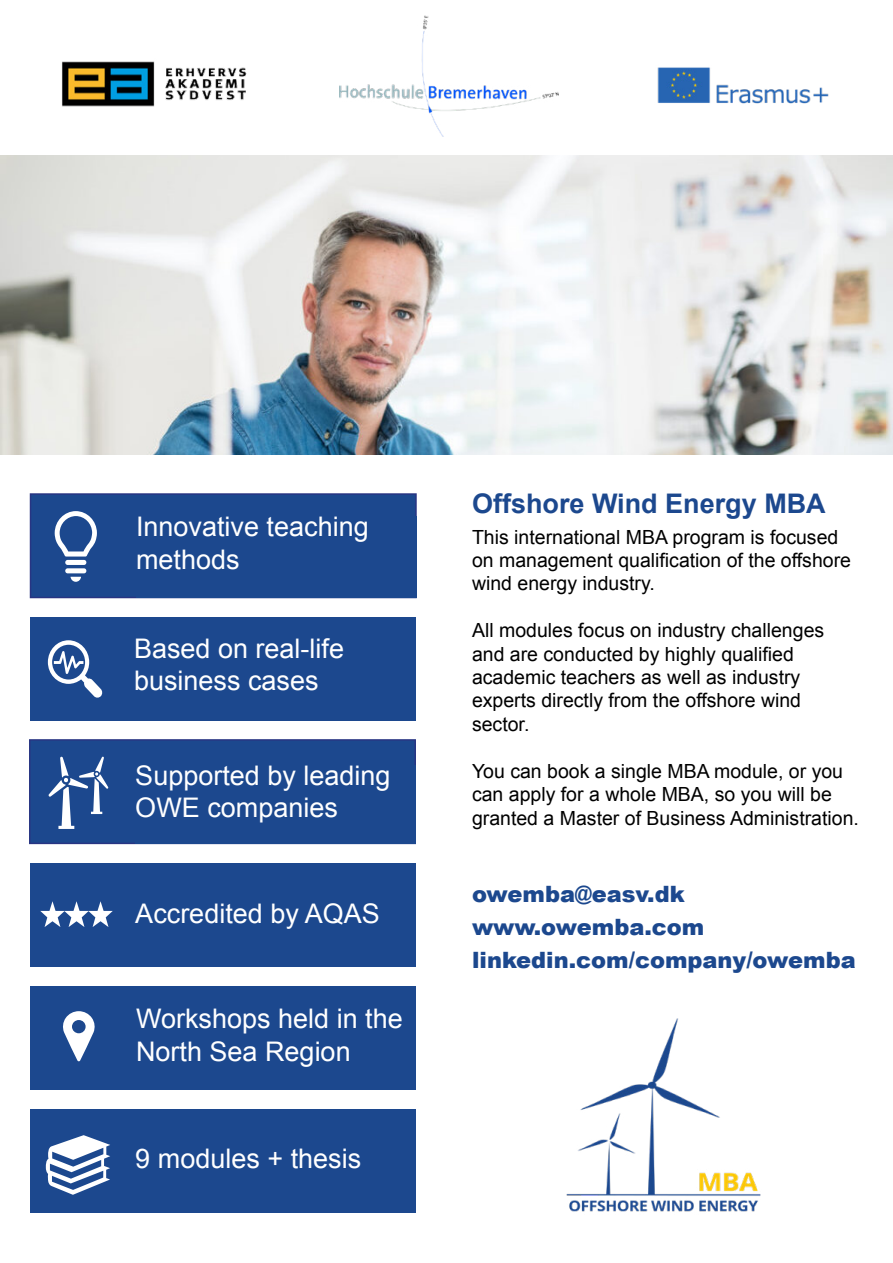
<style>
.page{position:relative;width:893px;height:1263px;background:#fff}
.page>*{position:absolute;margin:0;border:0;box-sizing:border-box;transform-origin:0 0}
.t1{font:27px/32.4px "Arial";color:#fff}
.t2{font:700 27px "Arial";color:#1c488e}
.t3{font:900 22.5px/33px "Arial";color:#1c488e}
.t4{font:19.5px/23.4px "Arial";color:#000}
</style>
<div class="page">
<img style="left:0;top:155px;width:893px;height:300px">
<img style="left:62px;top:61px;width:185px;height:46px">
<img style="left:339px;top:15px;width:220px;height:121px">
<div style="left:30px;top:740px;width:385px;height:103px;background:#1c488e"></div>
<div style="left:29px;top:739px;width:387px;height:105px;border:2px solid #283583"></div>
<svg style="left:48px;top:756px;width:60px;height:73px"></svg>
<div style="left:135px;top:765px;width:281px;height:79px;background:#1c488e"></div>
<div style="left:31px;top:494px;width:385px;height:103px;background:#1c488e"></div>
<div style="left:30px;top:493px;width:387px;height:105px;border:2px solid #283583"></div>
<div style="left:136px;top:517px;width:281px;height:81px;background:#1c488e"></div>
<div style="left:65px;top:560px;width:21px;height:5px;background:#fff;border-radius:2px"></div>
<div style="left:65px;top:568px;width:21px;height:5px;background:#fff;border-radius:2px"></div>
<svg style="left:71px;top:577px;width:10px;height:5px"></svg>
<svg style="left:55px;top:511px;width:42px;height:45px"></svg>
<div style="left:30px;top:863px;width:385px;height:103px;background:#1c488e"></div>
<svg style="left:40px;top:901px;width:73px;height:26px"></svg>
<div style="left:31px;top:617px;width:385px;height:104px;background:#1c488e"></div>
<svg style="left:48px;top:640px;width:55px;height:58px"></svg>
<img style="left:566px;top:1018px;width:195px;height:194px">
<div style="left:30px;top:1110px;width:385px;height:103px;background:#1c488e"></div>
<svg style="left:46px;top:1135px;width:64px;height:60px"></svg>
<div style="left:31px;top:986px;width:385px;height:104px;background:#1c488e"></div>
<svg style="left:63px;top:1011px;width:32px;height:50px"></svg>
<img style="left:657px;top:67px;width:172px;height:37px">
<h1 class="t1" style="left:136px;top:511px;width:234px">Innovative teaching methods</h1>
<h1 class="t1" style="left:134px;top:632px;width:212px">Based on real-life business cases</h1>
<h1 class="t1" style="left:135px;top:760px;width:257px">Supported by leading<br>OWE companies</h1>
<h1 class="t1" style="left:135px;top:897px;width:246px">Accredited by AQAS</h1>
<h1 class="t1" style="left:136px;top:1003px;width:268px">Workshops held in the<br>North Sea Region</h1>
<h1 class="t1" style="left:135px;top:1142px;width:227px">9 modules + thesis</h1>
<h1 class="t2" style="left:472px;top:486px;width:355px">Offshore Wind Energy MBA</h1>
<p class="t4" style="left:472px;top:525px;width:381px">This international MBA program is focused on management qualification of the offshore wind energy industry.</p>
<p class="t4" style="left:472px;top:619px;width:354px">All modules focus on industry challenges and are conducted by highly qualified academic teachers as well as industry experts directly from the offshore wind sector.</p>
<p class="t4" style="left:472px;top:759px;width:388px">You can book a single MBA module, or you can apply for a whole MBA, so you will be granted a Master of Business Administration.</p>
<p class="t3" style="left:472px;top:876px;width:385px">owemba@easv.dk www.owemba.com linkedin.com/company/owemba</p>
</div>
